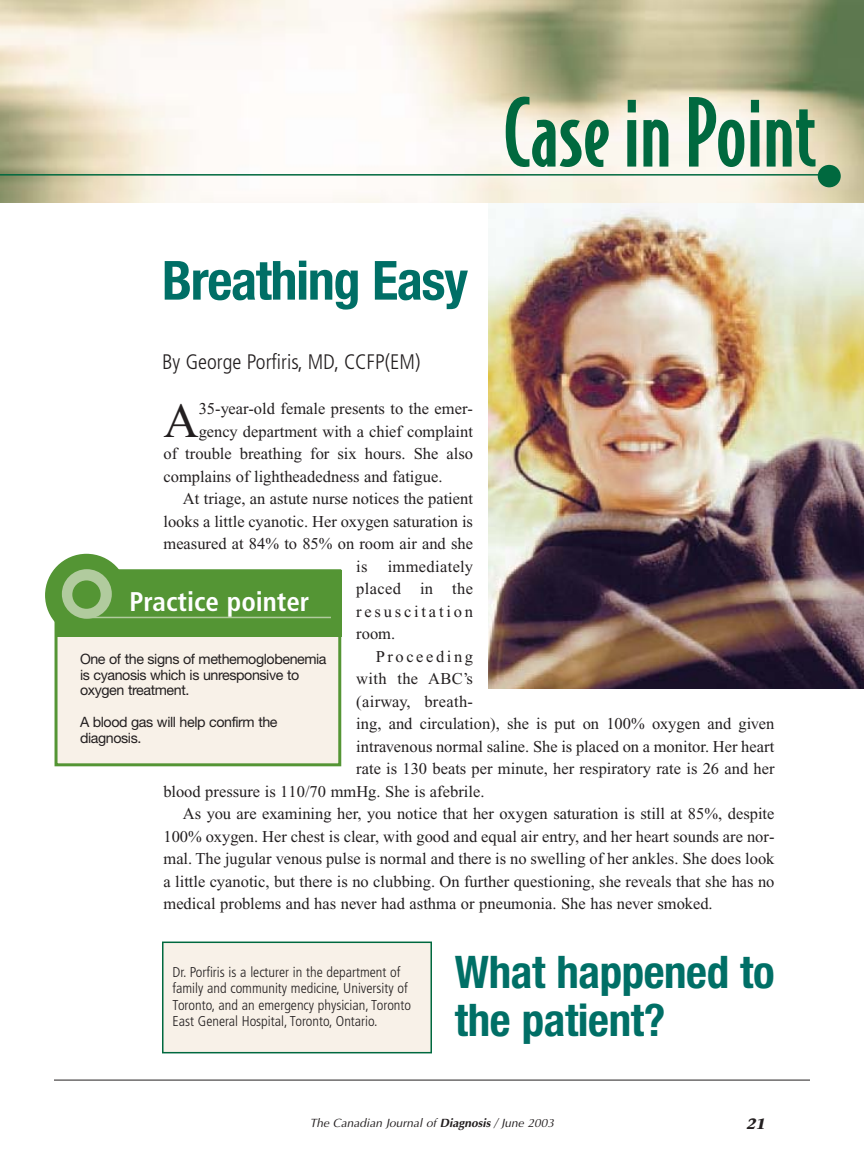
<style>
.page{position:relative;width:864px;height:1175px;background:#fff}
.page>*{position:absolute;margin:0;border:0;box-sizing:border-box;transform-origin:0 0}
.t1{font:500 90px "Bodega Sans";color:#00693f}
.t2{font:700 condensed 54px "Helvetica Neue";letter-spacing:-.025em;color:#006f66}
.t3{font:48.9px "Times New Roman";color:#231f20}
.t4{font:700 condensed 45px/48px "Helvetica Neue";letter-spacing:-.01em;color:#006f66}
.t5{font:700 condensed 27px "Frutiger";color:#fff}
.t6{font:300 condensed 21px "Frutiger";color:#231f20}
.t7{font:16.5px "Times New Roman";color:#231f20}
.t8{font:16.5px "Times New Roman";letter-spacing:.02em;color:#231f20}
.t9{font:16.5px "Times New Roman";letter-spacing:.17em;color:#231f20}
.t10{font:16.5px "Times New Roman";letter-spacing:.155em;color:#231f20}
.t11{font:italic 700 15px "Stone Serif";color:#231f20}
.t12{font:300 condensed 14.25px/16.5px "Frutiger";color:#231f20}
.t13{font:14.25px/15.8px "Helvetica Neue";letter-spacing:-.03em;color:#231f20}
.t14{font:italic 12px "Optima";color:#231f20}
.s1{font-weight:700}
</style>
<div class="page">
<img style="left:488px;top:203px;width:376px;height:485px">
<img style="left:0;top:0;width:864px;height:203px">
<hr style="left:0;top:174px;width:837px;height:2px;background:#00693f">
<div style="left:818px;top:165px;width:23px;height:22px;background:#00693f;border-radius:50%"></div>
<hr style="left:54px;top:1079px;width:756px;height:1px;background:#231f20">
<div style="left:163px;top:942px;width:268px;height:110px;background:#f8f1e8"></div>
<div style="left:162px;top:941px;width:270px;height:112px;border:2px solid #00693f"></div>
<div style="left:56px;top:571px;width:284px;height:194px;background:#f8f1e8"></div>
<div style="left:55px;top:569px;width:286px;height:197px;border:3px solid #549534"></div>
<div style="left:55px;top:569px;width:286px;height:67px;background:#549534"></div>
<div style="left:45px;top:554px;width:83px;height:82px;background:#549534;border-radius:50%"></div>
<div style="left:62px;top:569px;width:50px;height:50px;background:#b1cb9e;border-radius:50%"></div>
<hr style="left:90px;top:616px;width:241px;height:2px;background:#b1cb9e">
<div style="left:72px;top:580px;width:29px;height:29px;background:#549534;border-radius:50%"></div>
<h2 class="t2" style="left:162px;top:261px;width:308px">Breathing Easy</h2>
<p class="t6" style="left:162px;top:353px;width:260px">By George Porfiris, MD, CCFP(EM)</p>
<h1 class="t1" style="left:503px;top:102px;width:315px">Case in Point</h1>
<h3 class="t3" style="left:164px;top:403px;width:37px">A</h3>
<p class="t7" style="left:199px;top:403px;width:276px">35-year-old female presents to the emer-</p>
<p class="t7" style="left:199px;top:425px;width:276px">gency department with a chief complaint</p>
<p class="t7" style="left:163px;top:448px;width:311px">of trouble breathing for six hours. She also</p>
<p class="t7" style="left:163px;top:470px;width:280px">complains of lightheadedness and fatigue.</p>
<p class="t7" style="left:183px;top:493px;width:292px">At triage, an astute nurse notices the patient</p>
<p class="t7" style="left:163px;top:515px;width:311px">looks a little cyanotic. Her oxygen saturation is</p>
<p class="t7" style="left:163px;top:538px;width:311px">measured at 84% to 85% on room air and she</p>
<p class="t8" style="left:356px;top:560px;width:118px">is immediately</p>
<p class="t8" style="left:356px;top:583px;width:118px">placed in the</p>
<p class="t9" style="left:356px;top:605px;width:118px">resuscitation</p>
<p class="t7" style="left:356px;top:628px;width:40px">room.</p>
<p class="t10" style="left:376px;top:650px;width:99px">Proceeding</p>
<p class="t8" style="left:356px;top:673px;width:118px">with the ABC’s</p>
<p class="t8" style="left:356px;top:695px;width:118px">(airway, breath-</p>
<p class="t7" style="left:356px;top:718px;width:420px">ing, and circulation), she is put on 100% oxygen and given</p>
<p class="t7" style="left:356px;top:740px;width:420px">intravenous normal saline. She is placed on a monitor. Her heart</p>
<p class="t7" style="left:356px;top:763px;width:420px">rate is 130 beats per minute, her respiratory rate is 26 and her</p>
<p class="t7" style="left:163px;top:785px;width:323px">blood pressure is 110/70 mmHg. She is afebrile.</p>
<p class="t7" style="left:183px;top:808px;width:593px">As you are examining her, you notice that her oxygen saturation is still at 85%, despite</p>
<p class="t7" style="left:163px;top:830px;width:613px">100% oxygen. Her chest is clear, with good and equal air entry, and her heart sounds are nor-</p>
<p class="t7" style="left:163px;top:853px;width:613px">mal. The jugular venous pulse is normal and there is no swelling of her ankles. She does look</p>
<p class="t7" style="left:163px;top:875px;width:613px">a little cyanotic, but there is no clubbing. On further questioning, she reveals that she has no</p>
<p class="t7" style="left:163px;top:898px;width:551px">medical problems and has never had asthma or pneumonia. She has never smoked.</p>
<h3 class="t5" style="left:129px;top:591px;width:181px">Practice pointer</h3>
<p class="t13" style="left:80px;top:652px;width:248px">One of the signs of methemoglobenemia is cyanosis which is unresponsive to oxygen treatment.</p>
<p class="t13" style="left:80px;top:715px;width:199px">A blood gas will help confirm the diagnosis.</p>
<p class="t12" style="left:172px;top:964px;width:240px">Dr. Porfiris is a lecturer in the department of family and community medicine, University of Toronto, and an emergency physician, Toronto East General Hospital, Toronto, Ontario.</p>
<h3 class="t4" style="left:455px;top:951px;width:321px">What happened to the patient?</h3>
<p class="t14" style="left:310px;top:1118px;width:246px">The Canadian Journal of <span class="s1">Diagnosis</span> / June 2003</p>
<p class="t11" style="left:747px;top:1117px;width:20px">21</p>
</div>
